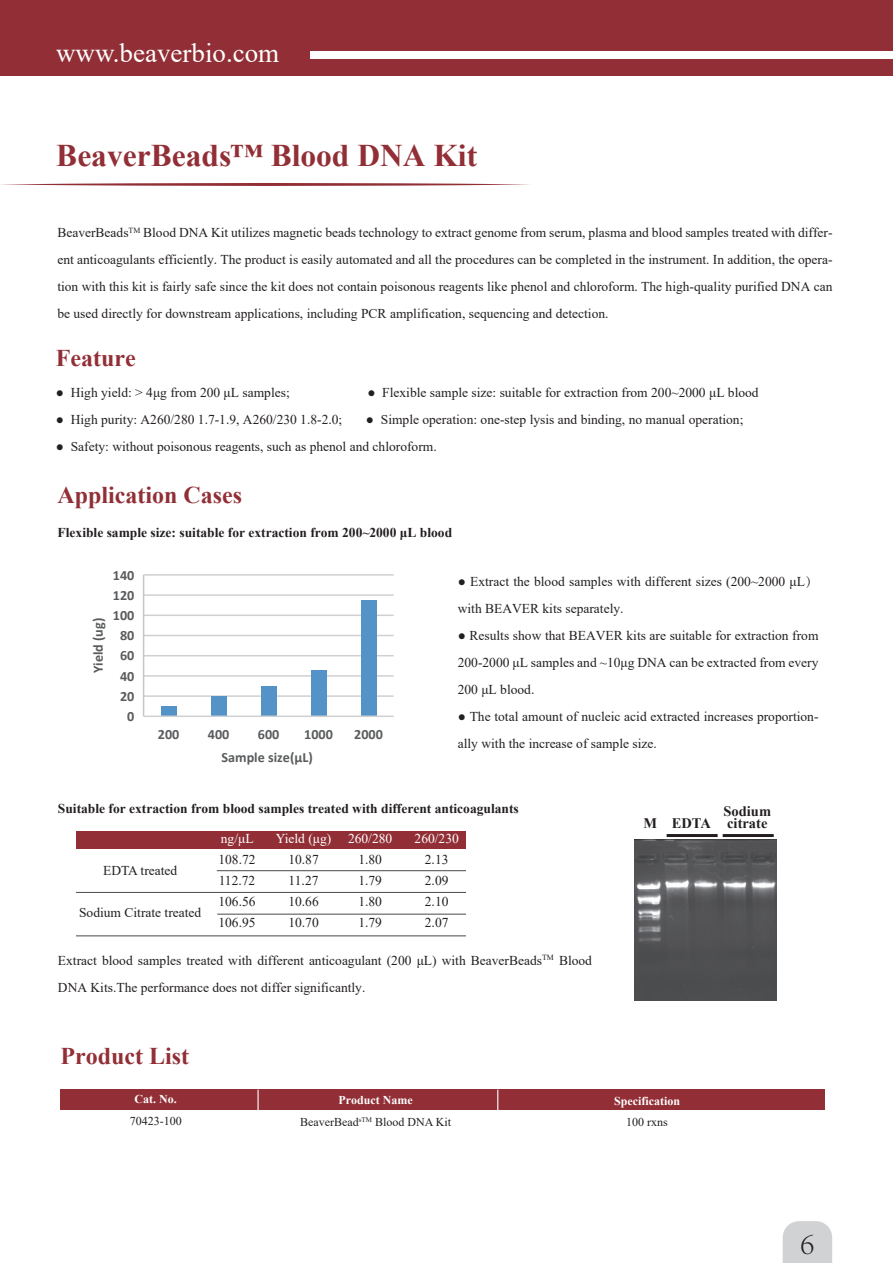
<style>
.page{position:relative;width:893px;height:1263px;background:#fff}
.page>*{position:absolute;margin:0;border:0;box-sizing:border-box;transform-origin:0 0}
.t1{font:700 31.5px "Times New Roman";color:#922f36}
.t2{font:300 31.5px "Adobe Song Std";color:#231f20}
.t3{font:27px "Times New Roman";color:#fff}
.t4{font:700 24px "Times New Roman";color:#922f36}
.t5{font:700 14.55px/12px "Times New Roman";color:#231f20}
.t6{font:700 14.1px "Calibri";color:#595b5d}
.t7{font:13.5px/21px "Times New Roman";color:#231f20;text-align:justify}
.t8{font:700 13.5px "Times New Roman";color:#231f20}
.t9{font:13.5px "Times New Roman";color:#fff}
.t10{font:12px/21.8px "Times New Roman";color:#231f20;text-align:center}
.t11{font:700 12px "Times New Roman";color:#fff}
.s1{font-family:"Adobe Song Std";font-weight:300}
.s2{font-weight:700;color:#fff}
</style>
<div class="page">
<svg style="left:0;top:183px;width:530px;height:3px"></svg>
<div style="left:0;top:0;width:893px;height:75px;background:#922f36"></div>
<div style="left:311px;top:52px;width:582px;height:7px;background:#fff"></div>
<hr style="left:144px;top:574px;width:250px;height:2px;background:#cfd0d1">
<hr style="left:144px;top:594px;width:250px;height:2px;background:#cfd0d1">
<hr style="left:144px;top:614px;width:250px;height:2px;background:#cfd0d1">
<hr style="left:144px;top:635px;width:250px;height:1px;background:#cfd0d1">
<hr style="left:144px;top:655px;width:250px;height:1px;background:#cfd0d1">
<hr style="left:144px;top:675px;width:250px;height:2px;background:#cfd0d1">
<hr style="left:144px;top:695px;width:250px;height:2px;background:#cfd0d1">
<div style="left:161px;top:706px;width:15px;height:10px;background:#5493c7"></div>
<div style="left:211px;top:696px;width:15px;height:20px;background:#5493c7"></div>
<div style="left:261px;top:686px;width:15px;height:30px;background:#5493c7"></div>
<div style="left:311px;top:670px;width:15px;height:46px;background:#5493c7"></div>
<div style="left:361px;top:600px;width:15px;height:116px;background:#5493c7"></div>
<hr style="left:143px;top:575px;width:1px;height:141px;background:#c6c5c6">
<hr style="left:144px;top:715px;width:250px;height:2px;background:#cfd0d1">
<div style="left:77px;top:831px;width:389px;height:17px;background:#922f36"></div>
<hr style="left:217px;top:870px;width:249px;height:1px;background:#4b4a4b">
<hr style="left:76px;top:892px;width:390px;height:1px;background:#4b4a4b">
<hr style="left:76px;top:935px;width:390px;height:1px;background:#4b4a4b">
<hr style="left:217px;top:914px;width:249px;height:1px;background:#4b4a4b">
<img style="left:635px;top:840px;width:141px;height:160px">
<hr style="left:667px;top:834px;width:51px;height:3px;background:#231f20">
<hr style="left:723px;top:834px;width:51px;height:3px;background:#231f20">
<div style="left:60px;top:1090px;width:765px;height:20px;background:#922f36"></div>
<hr style="left:257px;top:1090px;width:2px;height:44px;background:#fff">
<hr style="left:497px;top:1090px;width:1px;height:44px;background:#fff">
<div style="left:783px;top:1221px;width:49px;height:42px;background:#d1d2d4"></div>
<h2 class="t3" style="left:56px;top:33px;width:225px">www.beaverbio.com</h2>
<h1 class="t1" style="left:56px;top:132px;width:422px">BeaverBeads™ Blood DNA Kit</h1>
<p class="t7" style="left:57px;top:219px;width:777px;line-height:27px">BeaverBeads<sup>TM</sup> Blood DNA Kit utilizes magnetic beads technology to extract genome from serum, plasma and blood samples treated with differ&shy;ent anticoagulants efficiently. The product is easily automated and all the procedures can be completed in the instrument. In addition, the opera&shy;tion with this kit is fairly safe since the kit does not contain poisonous reagents like phenol and chloroform. The high-quality purified DNA can be used directly for downstream applications, including PCR amplification, sequencing and detection.</p>
<h3 class="t4" style="left:56px;top:340px;width:81px">Feature</h3>
<p class="t7" style="left:56px;top:382px;width:235px">● High yield: &gt; 4μg from 200 μL samples;</p>
<p class="t7" style="left:367px;top:382px;width:393px">● Flexible sample size: suitable for extraction from 200~2000 μL blood</p>
<p class="t7" style="left:56px;top:409px;width:288px">● High purity: A260/280 1.7-1.9, A260/230 1.8-2.0;</p>
<p class="t7" style="left:366px;top:409px;width:379px">● Simple operation: one-step lysis and binding, no manual operation;</p>
<p class="t7" style="left:56px;top:436px;width:382px">● Safety: without poisonous reagents, such as phenol and chloroform.</p>
<h3 class="t4" style="left:58px;top:478px;width:186px">Application Cases</h3>
<p class="t8" style="left:58px;top:523px;width:396px">Flexible sample size: suitable for extraction from 200~2000 μL blood</p>
<p class="t6" style="left:88px;top:673px;width:57px;rotate:-90deg">Yield (ug)</p>
<p class="t6" style="left:113px;top:565px;width:23px">140</p>
<p class="t6" style="left:113px;top:585px;width:23px">120</p>
<p class="t6" style="left:113px;top:605px;width:23px">100</p>
<p class="t6" style="left:120px;top:625px;width:16px">80</p>
<p class="t6" style="left:120px;top:646px;width:16px">60</p>
<p class="t6" style="left:120px;top:666px;width:16px">40</p>
<p class="t6" style="left:120px;top:686px;width:16px">20</p>
<p class="t6" style="left:127px;top:706px;width:9px">0</p>
<p class="t6" style="left:158px;top:724px;width:23px">200</p>
<p class="t6" style="left:208px;top:724px;width:23px">400</p>
<p class="t6" style="left:258px;top:724px;width:23px">600</p>
<p class="t6" style="left:304px;top:724px;width:30px">1000</p>
<p class="t6" style="left:354px;top:724px;width:30px">2000</p>
<p class="t6" style="left:221px;top:747px;width:93px">Sample size(μL)</p>
<p class="t7" style="left:458px;top:568px;width:362px;line-height:27px">● Extract the blood samples with different sizes (200~2000 μL<span class="s1">）</span>with BEAVER kits separately.</p>
<p class="t7" style="left:458px;top:622px;width:362px;line-height:27px">● Results show that BEAVER kits are suitable for extraction from 200-2000 μL samples and ~10μg DNA can be extracted from every 200 μL blood.</p>
<p class="t7" style="left:458px;top:703px;width:362px;line-height:27px">● The total amount of nucleic acid extracted increases proportion&shy;ally with the increase of sample size.</p>
<p class="t8" style="left:58px;top:799px;width:462px">Suitable for extraction from blood samples treated with different anticoagulants</p>
<p class="t9" style="left:221px;top:829px;width:34px">ng/μL</p>
<p class="t7" style="left:218px;top:848px;width:39px">108.72<br>112.72<br>106.56<br>106.95</p>
<p class="t9" style="left:276px;top:829px;width:57px">Yield (μg)</p>
<p class="t7" style="left:288px;top:848px;width:32px">10.87<br>11.27<br>10.66<br>10.70</p>
<p class="t9" style="left:348px;top:829px;width:46px">260/280</p>
<p class="t7" style="left:358px;top:849px;width:25px">1.80<br>1.79<br>1.80<br>1.79</p>
<p class="t9" style="left:415px;top:829px;width:46px">260/230</p>
<p class="t7" style="left:425px;top:849px;width:25px">2.13<br>2.09<br>2.10<br>2.07</p>
<p class="t7" style="left:58px;top:946px;width:536px;line-height:26.8px">Extract blood samples treated with different anticoagulant (200 μL) with BeaverBeads<sup>TM</sup> Blood<br>DNA Kits.The performance does not differ significantly.</p>
<p class="t7" style="left:103px;top:859px;width:76px">EDTA treated</p>
<p class="t7" style="left:79px;top:901px;width:124px">Sodium Citrate treated</p>
<p class="t5" style="left:643px;top:817px;width:69px">M EDTA</p>
<p class="t5" style="left:724px;top:805px;width:49px">Sodium citrate</p>
<h3 class="t4" style="left:60px;top:1038px;width:130px">Product List</h3>
<p class="t11" style="left:135px;top:1090px;width:44px">Cat. No.</p>
<p class="t10" style="left:130px;top:1109px;width:53px">70423-100</p>
<p class="t10" style="left:300px;top:1088px;width:152px"><span class="s2">Product Name<br></span>BeaverBead<sup>sTM</sup> Blood DNA Kit</p>
<p class="t11" style="left:614px;top:1092px;width:67px">Specification</p>
<p class="t10" style="left:626px;top:1111px;width:43px">100 rxns</p>
<h1 class="t2" style="left:800px;top:1225px;width:16px">6</h1>
</div>
